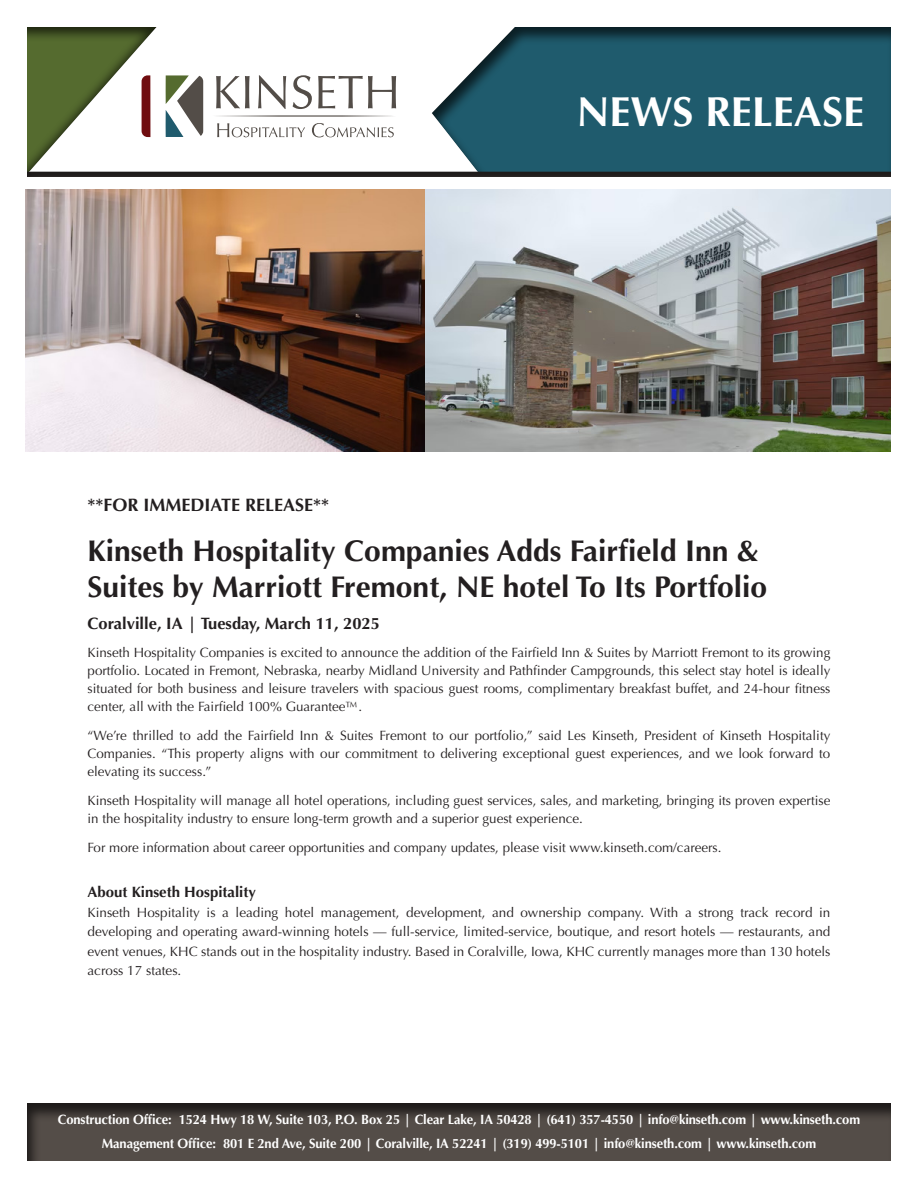
<style>
.page{position:relative;width:918px;height:1188px;background:#fff}
.page>*{position:absolute;margin:0;border:0;box-sizing:border-box;transform-origin:0 0}
.t1{font:700 42px "Optima";color:#fff}
.t2{font:700 30px/36px "Optima";color:#231f20}
.t3{font:700 18px "Optima";color:#231f20}
.t4{font:700 16.5px "Optima";color:#231f20}
.t5{font:700 15px "Optima";color:#231f20}
.t6{font:13.5px/18px "Optima";color:#231f20;text-align:justify}
.t7{font:700 13.5px/24px "Optima";letter-spacing:-.01em;color:#fff;text-align:center;scale:.96 1}
</style>
<div class="page">
<div style="left:429px;top:26px;width:462px;height:150px;background:#231f20;opacity:.75"></div>
<div style="left:26px;top:169px;width:866px;height:9px;background:#231f20;opacity:.75"></div>
<svg style="left:217px;top:123px;width:177px;height:14px"></svg>
<svg style="left:216px;top:75px;width:180px;height:34px"></svg>
<svg style="left:218px;top:115px;width:175px;height:2px"></svg>
<svg style="left:27px;top:27px;width:130px;height:147px"></svg>
<svg style="left:166px;top:75px;width:37px;height:62px"></svg>
<div style="left:26px;top:1102px;width:866px;height:60px;background:#231f20;opacity:.75"></div>
<img style="left:26px;top:189px;width:865px;height:262px">
<h1 class="t1" style="left:577px;top:87px;width:289px">NEWS RELEASE</h1>
<p class="t3" style="left:88px;top:495px;width:243px">**FOR IMMEDIATE RELEASE**</p>
<p class="t2" style="left:88px;top:533px;width:681px">Kinseth Hospitality Companies Adds Fairfield Inn &amp;<br>Suites by Marriott Fremont, NE hotel To Its Portfolio</p>
<p class="t4" style="left:88px;top:613px;width:294px">Coralville, IA | Tuesday, March 11, 2025</p>
<p class="t6" style="left:88px;top:644px;width:744px">Kinseth Hospitality Companies is excited to announce the addition of the Fairfield Inn &amp; Suites by Marriott Fremont to its growing portfolio. Located in Fremont, Nebraska, nearby Midland University and Pathfinder Campgrounds, this select stay hotel is ideally situated for both business and leisure travelers with spacious guest rooms, complimentary breakfast buffet, and 24-hour fitness center, all with the Fairfield 100% Guarantee™.</p>
<p class="t6" style="left:88px;top:727px;width:744px">“We’re thrilled to add the Fairfield Inn &amp; Suites Fremont to our portfolio,” said Les Kinseth, President of Kinseth Hospitality Companies. “This property aligns with our commitment to delivering exceptional guest experiences, and we look forward to elevating its success.”</p>
<p class="t6" style="left:88px;top:792px;width:744px">Kinseth Hospitality will manage all hotel operations, including guest services, sales, and marketing, bringing its proven expertise in the hospitality industry to ensure long-term growth and a superior guest experience.</p>
<p class="t6" style="left:88px;top:838px;width:635px">For more information about career opportunities and company updates, please visit www.kinseth.com/careers.</p>
<p class="t5" style="left:88px;top:884px;width:170px">About Kinseth Hospitality</p>
<p class="t6" style="left:88px;top:903px;width:744px;line-height:19.5px">Kinseth Hospitality is a leading hotel management, development, and ownership company. With a strong track record in developing and operating award-winning hotels — full-service, limited-service, boutique, and resort hotels — restaurants, and event venues, KHC stands out in the hospitality industry. Based in Coralville, Iowa, KHC currently manages more than 130 hotels across 17 states.</p>
<p class="t7" style="left:58px;top:1108px;width:837px">Construction Office: 1524 Hwy 18 W, Suite 103, P.O. Box 25 | Clear Lake, IA 50428 | (641) 357-4550 | info@kinseth.com | www.kinseth.com<br>Management Office: 801 E 2nd Ave, Suite 200 | Coralville, IA 52241 | (319) 499-5101 | info@kinseth.com | www.kinseth.com</p>
</div>
